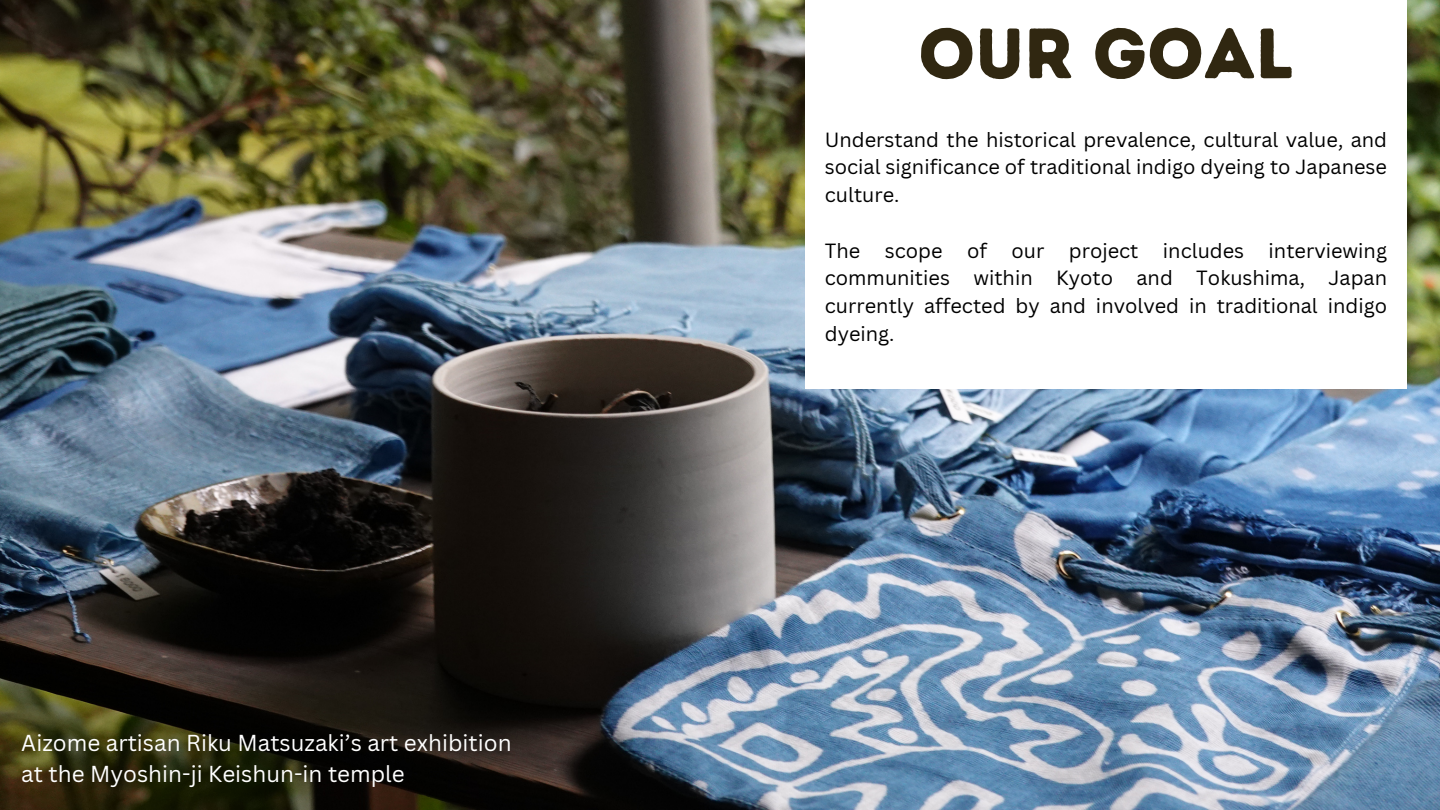
<style>
.page{position:relative;width:1440px;height:810px;background:#fff}
.page>*{position:absolute;margin:0;border:0;box-sizing:border-box;transform-origin:0 0}
.t1{font:71px "Intro Rust Base";color:#302711}
.t2{font:22.5px/31.2px "Canva Sans";color:#fff}
.t3{font:20px/27.8px "Canva Sans";color:#000;text-align:justify}
</style>
<div class="page">
<img style="left:0;top:0;width:1440px;height:810px">
<div style="left:805px;top:0;width:602px;height:388px;background:#fff"></div>
<p class="t2" style="left:21px;top:726px;width:492px">Aizome artisan Riku Matsuzaki’s art exhibition at the Myoshin-ji Keishun-in temple</p>
<p class="t1" style="left:918px;top:11px;width:377px">OUR GOAL</p>
<p class="t3" style="left:825px;top:125px;width:564px">Understand the historical prevalence, cultural value, and social significance of traditional indigo dyeing to Japanese culture.</p>
<p class="t3" style="left:825px;top:236px;width:564px">The scope of our project includes interviewing communities within Kyoto and Tokushima, Japan currently affected by and involved in traditional indigo dyeing.</p>
</div>
